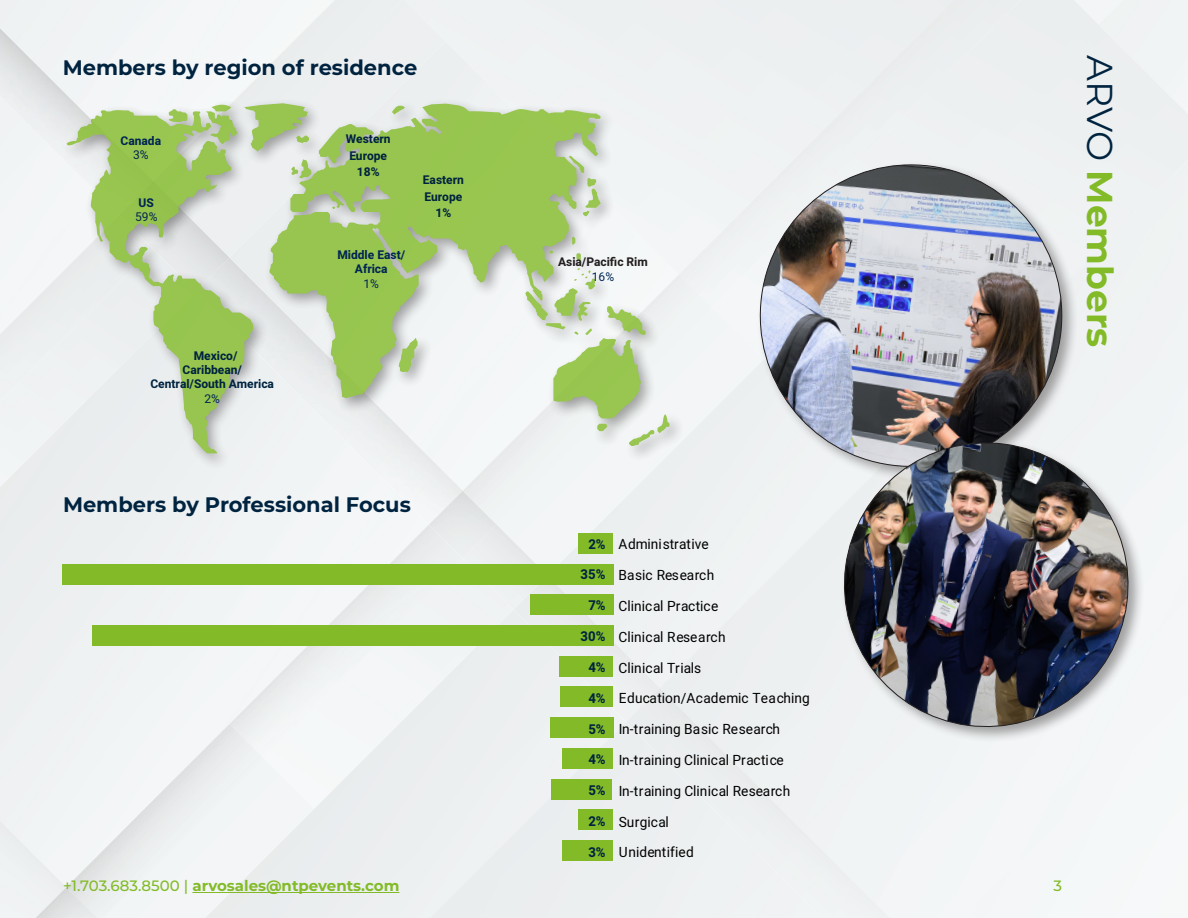
<style>
.page{position:relative;width:1188px;height:918px;background:#fff}
.page>*{position:absolute;margin:0;border:0;box-sizing:border-box;transform-origin:0 0}
._2014_HEADER_White{font:700 36px "Montserrat";color:#82bb27}
.Sub_11_pt{font:700 21px "Montserrat";color:#002340}
.t1{font:700 15px "Montserrat";color:#82bb27}
.t2{font:500 15px "Montserrat";color:#82bb27}
.t3{font:14.1px "Heebo";color:#000}
.t4{font:700 13.5px "Heebo";color:#002340}
.WORLD_MAP{font:700 12px/14.4px "Heebo";color:#002340;text-align:center}
.WORLD_MAP-2{font:700 12px/14.4px "Heebo";color:#002553;text-align:center}
.Body_Flush{font:700 12px "Heebo";color:#231f20}
.WORLD_MAP-3{font:12px/14.4px "Heebo";color:#002553}
.Body_Flush-2{font:12px "Heebo";color:#002553}
.s1{font-weight:700}
.s2{font-weight:400}
.s3{font-weight:400;color:#002340}
.s4{font-weight:700;font-size:13.5px;color:#002340}
.s5{font-weight:500}
</style>
<div class="page">
<div style="left:0;top:402px;width:679px;height:485px;background:#edf0f1"></div>
<div style="left:1169px;top:142px;width:19px;height:566px;background:#f2f5f5"></div>
<div style="left:1086px;top:175px;width:87px;height:660px;background:#f1f4f5"></div>
<div style="left:1005px;top:258px;width:84px;height:660px;background:#f4f6f7"></div>
<div style="left:832px;top:483px;width:88px;height:435px;background:#f1f4f5"></div>
<div style="left:748px;top:513px;width:87px;height:175px;background:#edf0f1"></div>
<div style="left:663px;top:596px;width:89px;height:92px;background:#edeff0"></div>
<div style="left:579px;top:681px;width:88px;height:237px;background:#eceff0"></div>
<div style="left:494px;top:766px;width:88px;height:152px;background:#ebeeef"></div>
<div style="left:412px;top:850px;width:85px;height:68px;background:#edf0f1"></div>
<img style="left:66px;top:724px;width:197px;height:194px">
<img style="left:230px;top:525px;width:233px;height:233px">
<div style="left:463px;top:309px;width:250px;height:216px;background:#f2f5f5"></div>
<div style="left:679px;top:0;width:360px;height:309px;background:#edf0f1"></div>
<div style="left:153px;top:0;width:250px;height:97px;background:#f3f6f6"></div>
<img style="left:463px;top:525px;width:85px;height:85px">
<div style="left:514px;top:576px;width:146px;height:146px;background:#edf0f1"></div>
<div style="left:153px;top:470px;width:43px;height:55px;background:#eef1f1"></div>
<div style="left:196px;top:470px;width:267px;height:55px;background:#f1f4f5"></div>
<div style="left:626px;top:688px;width:282px;height:230px;background:#eef1f2"></div>
<img style="left:429px;top:491px;width:68px;height:68px">
<img style="left:0;top:821px;width:115px;height:97px">
<img style="left:32px;top:887px;width:68px;height:31px">
<div style="left:61px;top:97px;width:625px;height:373px;background:#f0f4f5"></div>
<svg style="left:67px;top:109px;width:186px;height:344px"></svg>
<svg style="left:168px;top:109px;width:21px;height:14px"></svg>
<svg style="left:269px;top:104px;width:332px;height:294px;fill:#98c650"></svg>
<svg style="left:392px;top:106px;width:13px;height:9px"></svg>
<svg style="left:206px;top:105px;width:32px;height:39px"></svg>
<svg style="left:291px;top:159px;width:20px;height:20px"></svg>
<svg style="left:244px;top:103px;width:65px;height:49px"></svg>
<svg style="left:576px;top:253px;width:6px;height:8px"></svg>
<svg style="left:549px;top:250px;width:4px;height:3px"></svg>
<svg style="left:525px;top:268px;width:145px;height:179px"></svg>
<svg style="left:569px;top:156px;width:32px;height:60px"></svg>
<svg style="left:571px;top:236px;width:4px;height:9px"></svg>
<svg style="left:398px;top:338px;width:20px;height:35px"></svg>
<div style="left:756px;top:161px;width:323px;height:322px;background:#eff2f3"></div>
<img style="left:750px;top:155px;width:322px;height:321px">
<div style="left:840px;top:439px;width:305px;height:304px;background:#f3f5f6"></div>
<img style="left:835px;top:434px;width:302px;height:302px">
<div style="left:578px;top:810px;width:34px;height:20px;background:#82bb27"></div>
<div style="left:551px;top:779px;width:61px;height:20px;background:#82bb27"></div>
<div style="left:550px;top:718px;width:64px;height:20px;background:#82bb27"></div>
<div style="left:560px;top:687px;width:52px;height:20px;background:#82bb27"></div>
<div style="left:559px;top:656px;width:53px;height:20px;background:#82bb27"></div>
<div style="left:562px;top:841px;width:50px;height:20px;background:#82bb27"></div>
<div style="left:562px;top:748px;width:50px;height:21px;background:#82bb27"></div>
<div style="left:578px;top:533px;width:34px;height:20px;background:#82bb27"></div>
<div style="left:92px;top:625px;width:522px;height:21px;background:#82bb27"></div>
<div style="left:531px;top:595px;width:83px;height:20px;background:#82bb27"></div>
<div style="left:63px;top:564px;width:551px;height:20px;background:#82bb27"></div>
<hr style="left:192px;top:892px;width:207px;height:1px;background:#82bb27">
<p class="Sub_11_pt" style="left:63px;top:53px;width:356px">Members by region of residence</p>
<p class="WORLD_MAP-2" style="left:121px;top:134px;width:42px">Canada</p>
<p class="WORLD_MAP-3" style="left:133px;top:148px;width:17px">3%</p>
<p class="WORLD_MAP-3" style="left:135px;top:196px;width:24px"><span class="s1">US<br></span>59%</p>
<p class="WORLD_MAP" style="left:194px;top:348px;width:45px">Mexico/</p>
<p class="WORLD_MAP" style="left:150px;top:363px;width:125px">Caribbean/<br>Central/South America</p>
<p class="WORLD_MAP-3" style="left:204px;top:391px;width:17px">2%</p>
<p class="WORLD_MAP" style="left:346px;top:132px;width:46px">Western</p>
<p class="WORLD_MAP" style="left:349px;top:149px;width:39px">Europe</p>
<p class="WORLD_MAP" style="left:357px;top:165px;width:24px">18%</p>
<p class="WORLD_MAP" style="left:423px;top:173px;width:43px">Eastern</p>
<p class="WORLD_MAP" style="left:425px;top:190px;width:39px">Europe</p>
<p class="WORLD_MAP" style="left:436px;top:206px;width:17px">1%</p>
<p class="WORLD_MAP-2" style="left:337px;top:248px;width:69px">Middle East/<br>Africa<br><span class="s2">1%</span></p>
<p class="Body_Flush" style="left:558px;top:254px;width:91px">Asia/Pacific Rim</p>
<p class="Body_Flush-2" style="left:592px;top:268px;width:24px">16%</p>
<p class="_2014_HEADER_White" style="left:1126px;top:55px;width:294px;rotate:90deg"><span class="s3">ARVO</span> Members</p>
<p class="Sub_11_pt" style="left:63px;top:490px;width:349px">Members by Professional Focus</p>
<p class="t3" style="left:588px;top:535px;width:122px"><span class="s4">2%</span> Administrative</p>
<p class="t4" style="left:581px;top:565px;width:26px">35%</p>
<p class="t4" style="left:588px;top:596px;width:19px">7%</p>
<p class="t4" style="left:581px;top:627px;width:26px">30%</p>
<p class="t4" style="left:588px;top:658px;width:19px">4%</p>
<p class="t3" style="left:619px;top:565px;width:97px">Basic Research</p>
<p class="t3" style="left:619px;top:596px;width:101px">Clinical Practice</p>
<p class="t3" style="left:619px;top:627px;width:108px">Clinical Research</p>
<p class="t3" style="left:619px;top:658px;width:84px">Clinical Trials</p>
<p class="t4" style="left:588px;top:689px;width:19px">4%</p>
<p class="t3" style="left:619px;top:689px;width:193px">Education/Academic Teaching</p>
<p class="t4" style="left:588px;top:719px;width:19px">5%</p>
<p class="t3" style="left:619px;top:719px;width:163px">In-training Basic Research</p>
<p class="t4" style="left:588px;top:750px;width:19px">4%</p>
<p class="t3" style="left:619px;top:750px;width:166px">In-training Clinical Practice</p>
<p class="t4" style="left:588px;top:781px;width:19px">5%</p>
<p class="t3" style="left:619px;top:781px;width:173px">In-training Clinical Research</p>
<p class="t4" style="left:588px;top:812px;width:19px">2%</p>
<p class="t4" style="left:588px;top:843px;width:19px">3%</p>
<p class="t3" style="left:619px;top:812px;width:52px">Surgical</p>
<p class="t3" style="left:619px;top:843px;width:77px">Unidentified</p>
<p class="t1" style="left:63px;top:875px;width:338px"><span class="s5">+1.703.683.8500 |</span> arvosales@ntpevents.com</p>
<p class="t2" style="left:1053px;top:875px;width:10px">3</p>
</div>
